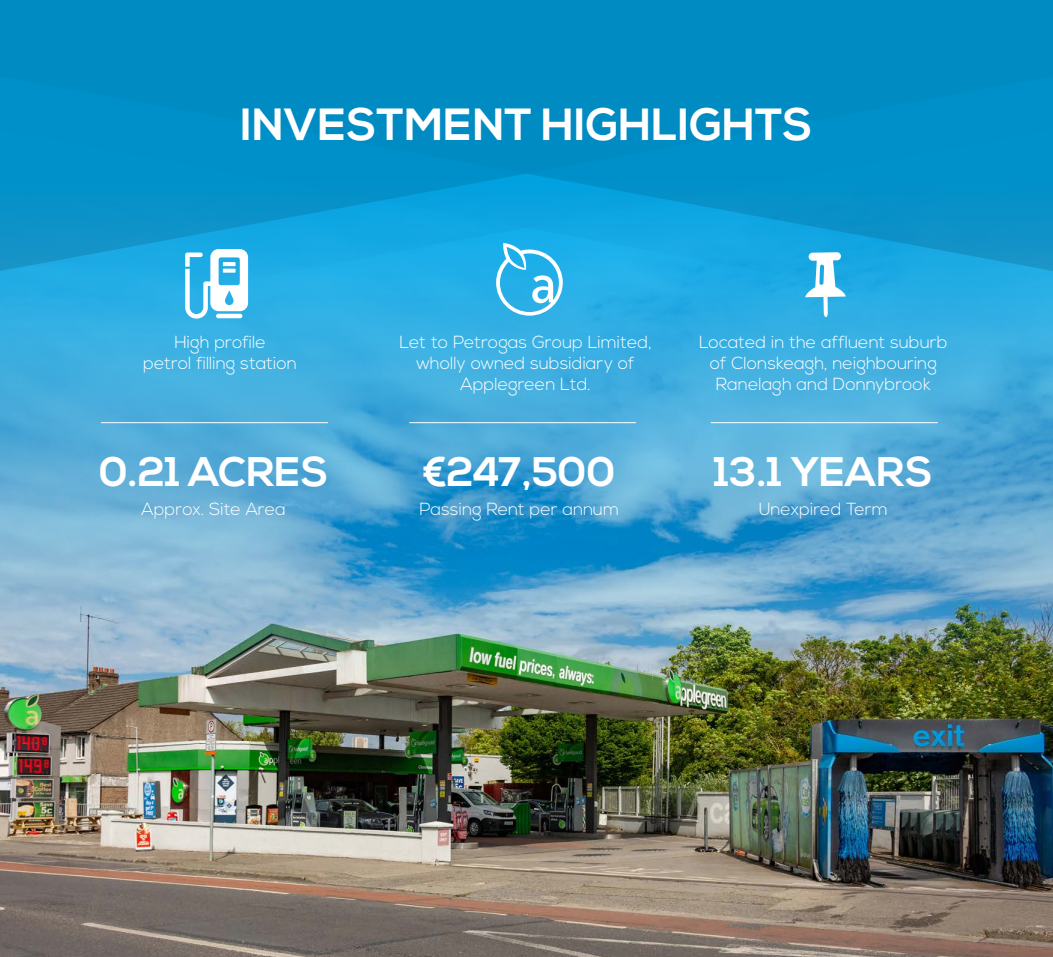
<style>
.page{position:relative;width:1053px;height:957px;background:#fff}
.page>*{position:absolute;margin:0;border:0;box-sizing:border-box;transform-origin:0 0}
.t1{font:700 45px "Nexa";color:#fff}
.t2{font:700 41.25px "Nexa";color:#fff}
.t3{font:300 17.5px/21px "Nexa";color:#fff;text-align:center}
</style>
<div class="page">
<img style="left:0;top:327px;width:1052px;height:630px">
<svg style="left:0;top:0;width:1052px;height:327px;background:#0a96ce"></svg>
<svg style="left:496px;top:243px;width:66px;height:73px"></svg>
<svg style="left:805px;top:252px;width:40px;height:65px"></svg>
<svg style="left:185px;top:249px;width:63px;height:70px"></svg>
<hr style="left:101px;top:422px;width:227px;height:1px;background:#fff">
<hr style="left:710px;top:422px;width:227px;height:1px;background:#fff">
<hr style="left:409px;top:422px;width:227px;height:1px;background:#fff">
<p class="t1" style="left:240px;top:99px;width:573px">INVESTMENT HIGHLIGHTS</p>
<p class="t3" style="left:143px;top:332px;width:155px">High profile<br>petrol filling station</p>
<p class="t3" style="left:399px;top:332px;width:254px">Let to Petrogas Group Limited, wholly owned subsidiary of<br>Applegreen Ltd.</p>
<p class="t3" style="left:699px;top:332px;width:250px">Located in the affluent suburb of Clonskeagh, neighbouring<br>Ranelagh and Donnybrook</p>
<p class="t2" style="left:99px;top:447px;width:231px">0.21 ACRES</p>
<p class="t2" style="left:423px;top:447px;width:194px">€247,500</p>
<p class="t2" style="left:713px;top:447px;width:220px">13.1 YEARS</p>
<p class="t3" style="left:142px;top:499px;width:146px">Approx. Site Area</p>
<p class="t3" style="left:419px;top:499px;width:201px">Passing Rent per annum</p>
<p class="t3" style="left:758px;top:499px;width:131px">Unexpired Term</p>
</div>
